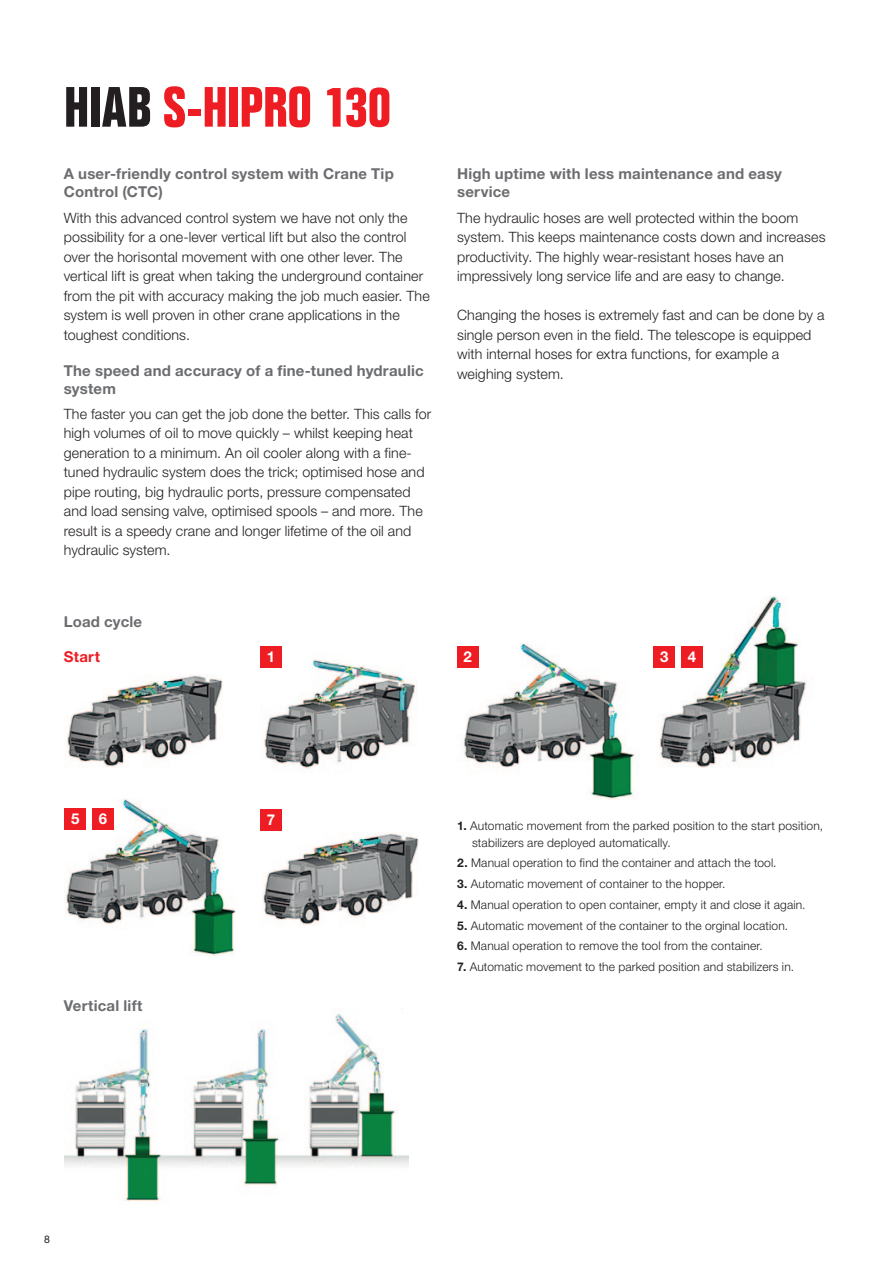
<style>
.page{position:relative;width:893px;height:1263px;background:#fff}
.page>*{position:absolute;margin:0;border:0;box-sizing:border-box;transform-origin:0 0}
.t1{font:700 condensed 55.5px "Folio";letter-spacing:-.005em;color:#ee1d23}
.t2{font:700 15px/18px "Helvetica Neue";letter-spacing:.015em;color:#6c6d70}
.t3{font:700 15px "Helvetica Neue";color:#fff}
.t4{font:700 15px "Helvetica Neue";letter-spacing:.02em;color:#ee1d23}
.t5{font:300 14.25px/19.5px "Helvetica Neue";letter-spacing:.01em;color:#231f20}
.t6{font:300 12px/16.5px "Helvetica Neue";letter-spacing:.015em;color:#231f20}
.t7{font:10.5px "Helvetica Neue";color:#231f20}
.s1{color:#231f20}
.s2{font-weight:700}
</style>
<div class="page">
<img style="left:64px;top:799px;width:171px;height:157px">
<div style="left:65px;top:808px;width:21px;height:21px;background:#ee1d23"></div>
<div style="left:92px;top:808px;width:22px;height:21px;background:#ee1d23"></div>
<img style="left:67px;top:675px;width:156px;height:92px">
<img style="left:261px;top:830px;width:158px;height:95px">
<div style="left:260px;top:809px;width:22px;height:21px;background:#ee1d23"></div>
<img style="left:263px;top:659px;width:153px;height:110px">
<img style="left:463px;top:643px;width:172px;height:156px">
<div style="left:260px;top:646px;width:22px;height:22px;background:#ee1d23"></div>
<div style="left:457px;top:646px;width:21px;height:22px;background:#ee1d23"></div>
<div style="left:654px;top:646px;width:21px;height:22px;background:#ee1d23"></div>
<img style="left:659px;top:596px;width:148px;height:172px">
<div style="left:681px;top:646px;width:22px;height:22px;background:#ee1d23"></div>
<img style="left:65px;top:1013px;width:343px;height:189px">
<h1 class="t1" style="left:64px;top:76px;width:329px"><span class="s1">Hiab</span> S-HIPRO 130</h1>
<p class="t2" style="left:64px;top:165px;width:332px">A user-friendly control system with Crane Tip<br>Control (CTC)</p>
<p class="t5" style="left:64px;top:208px;width:367px">With this advanced control system we have not only the possibility for a one-lever vertical lift but also the control over the horisontal movement with one other lever. The vertical lift is great when taking the underground container from the pit with accuracy making the job much easier. The system is well proven in other crane applications in the toughest conditions.</p>
<p class="t2" style="left:64px;top:361px;width:361px">The speed and accuracy of a fine-tuned hydraulic system</p>
<p class="t5" style="left:64px;top:404px;width:369px">The faster you can get the job done the better. This calls for high volumes of oil to move quickly – whilst keeping heat generation to a minimum. An oil cooler along with a fine&shy;tuned hydraulic system does the trick; optimised hose and pipe routing, big hydraulic ports, pressure compensated and load sensing valve, optimised spools – and more. The result is a speedy crane and longer lifetime of the oil and hydraulic system.</p>
<p class="t2" style="left:64px;top:612px;width:80px">Load cycle</p>
<p class="t2" style="left:457px;top:165px;width:326px">High uptime with less maintenance and easy service</p>
<p class="t5" style="left:457px;top:208px;width:370px">The hydraulic hoses are well protected within the boom system. This keeps maintenance costs down and increases productivity. The highly wear-resistant hoses have an impressively long service life and are easy to change.</p>
<p class="t5" style="left:457px;top:305px;width:369px">Changing the hoses is extremely fast and can be done by a single person even in the field. The telescope is equipped with internal hoses for extra functions, for example a weighing system.</p>
<p class="t4" style="left:64px;top:648px;width:38px">Start</p>
<p class="t3" style="left:267px;top:648px;width:10px">1</p>
<p class="t3" style="left:464px;top:648px;width:10px">2</p>
<p class="t3" style="left:660px;top:648px;width:10px">3</p>
<p class="t3" style="left:688px;top:648px;width:10px">4</p>
<p class="t3" style="left:71px;top:809px;width:10px">5</p>
<p class="t3" style="left:99px;top:809px;width:10px">6</p>
<p class="t3" style="left:267px;top:810px;width:10px">7</p>
<p class="t2" style="left:64px;top:996px;width:80px">Vertical lift</p>
<p class="t6" style="left:472px;top:817px;width:353px;text-indent:-15px"><span class="s2">1.</span> Automatic movement from the parked position to the start position, stabilizers are deployed automatically.</p>
<p class="t6" style="left:457px;top:855px;width:321px"><span class="s2">2.</span> Manual operation to find the container and attach the tool.</p>
<p class="t6" style="left:457px;top:875px;width:270px"><span class="s2">3.</span> Automatic movement of container to the hopper.</p>
<p class="t6" style="left:457px;top:896px;width:350px"><span class="s2">4.</span> Manual operation to open container, empty it and close it again.</p>
<p class="t6" style="left:457px;top:917px;width:332px"><span class="s2">5.</span> Automatic movement of the container to the orginal location.</p>
<p class="t6" style="left:457px;top:938px;width:307px"><span class="s2">6.</span> Manual operation to remove the tool from the container.</p>
<p class="t6" style="left:457px;top:958px;width:338px"><span class="s2">7.</span> Automatic movement to the parked position and stabilizers in.</p>
<p class="t7" style="left:44px;top:1233px;width:7px">8</p>
</div>
